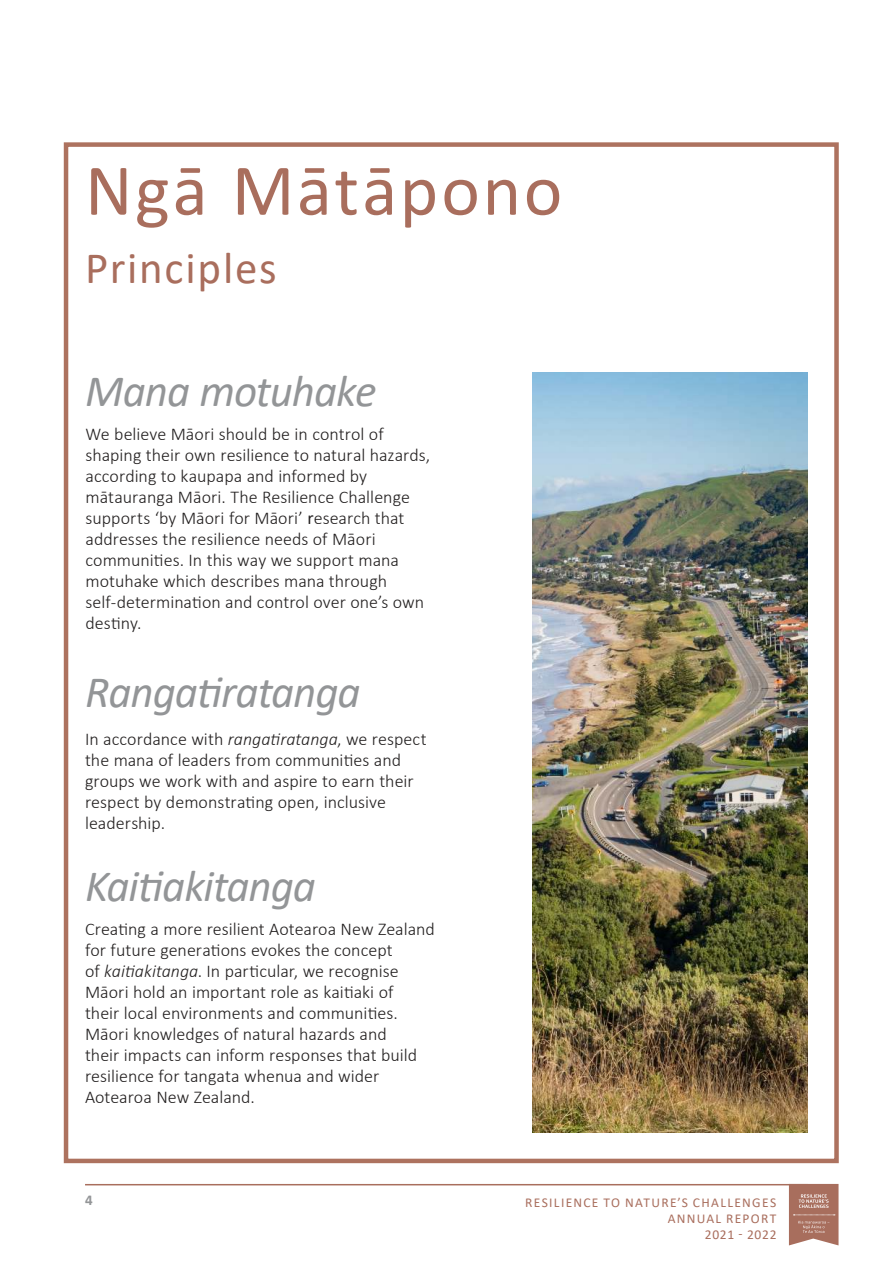
<style>
.page{position:relative;width:893px;height:1263px;background:#fff}
.page>*{position:absolute;margin:0;border:0;box-sizing:border-box;transform-origin:0 0}
.t1{font:73.5px "Calibri";letter-spacing:.035em;color:#a96e5d}
.t2{font:italic 45px "Calibri";letter-spacing:-.02em;color:#939597}
.t3{font:45px "Calibri";letter-spacing:.04em;color:#a96e5d}
.t4{font:300 18px/21px "Calibri";color:#221f1f}
.t5{font:700 15px "Calibri";color:#939597}
.t6{font:13.5px/16.2px "Calibri";letter-spacing:.095em;color:#a96e5d;text-align:right}
.s1{font-weight:400}
.s2{font-style:italic}
</style>
<div class="page">
<hr style="left:85px;top:1184px;width:723px;height:1px;background:#a96e5d">
<svg style="left:789px;top:1184px;width:49px;height:61px"></svg>
<div style="left:64px;top:142px;width:775px;height:1021px;border:5px solid #ad725f"></div>
<img style="left:533px;top:372px;width:275px;height:760px">
<h1 class="t1" style="left:85px;top:139px;width:479px">Ngā Mātāpono</h1>
<h2 class="t3" style="left:85px;top:237px;width:193px">Principles</h2>
<h2 class="t2" style="left:85px;top:375px;width:293px">Mana motuhake</h2>
<p class="t4" style="left:85px;top:423px;width:346px">We believe Māori should be in control of shaping their own resilience to natural hazards, according to kaupapa and informed by mātauranga Māori. The Resilience Challenge supports ‘by Māori for Māori’ <span class="s1">r</span>esearch that addresses the resilience needs of Māori communities. In this way we support mana motuhake which describes mana through self-determination and control over one’s own destiny.</p>
<h2 class="t2" style="left:85px;top:660px;width:277px">Rangatiratanga</h2>
<p class="t4" style="left:85px;top:728px;width:343px">In accordance with <span class="s2">rangatiratanga</span>, we respect the mana of leaders from communities and groups we work with and aspire to earn their respect by demonstrating open, inclusive leadership.</p>
<h2 class="t2" style="left:85px;top:855px;width:232px">Kaitiakitanga</h2>
<p class="t4" style="left:85px;top:919px;width:351px">Creating a more resilient Aotearoa New Zealand for future generations evokes the concept<br>of <span class="s2">kaitiakitanga</span>. In particular, we recognise Māori hold an important role as kaitiaki of<br>their local environments and communities.<br>Māori knowledges of natural hazards and<br>their impacts can inform responses that build resilience for tangata whenua and wider Aotearoa New Zealand.</p>
<p class="t5" style="left:85px;top:1194px;width:9px">4</p>
<p class="t6" style="left:525px;top:1195px;width:253px">RESILIENCE TO NATURE’S CHALLENGES<br>ANNUAL REPORT<br>2021 - 2022</p>
</div>
